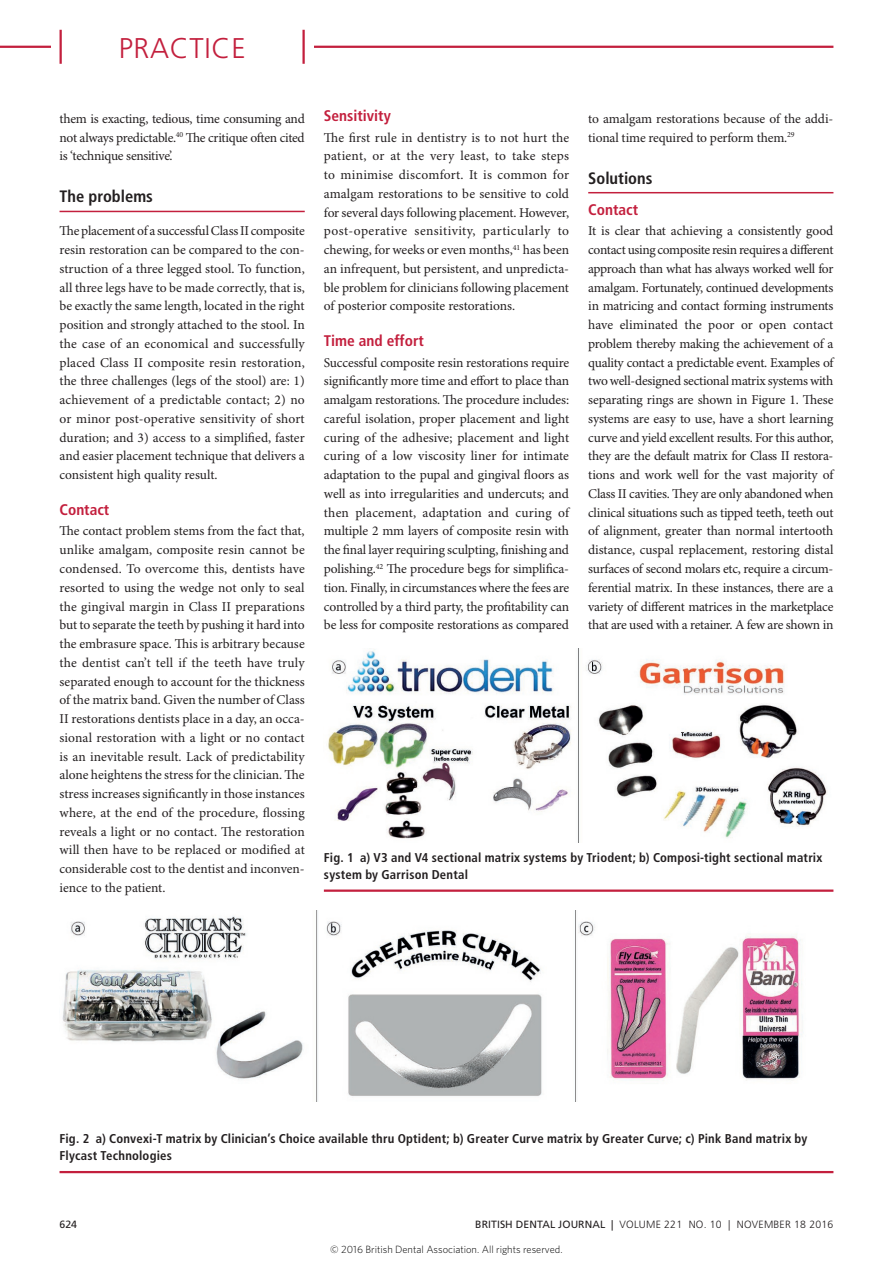
<style>
.page{position:relative;width:893px;height:1263px;background:#fff}
.page>*{position:absolute;margin:0;border:0;box-sizing:border-box;transform-origin:0 0}
.t1{font:28.5px "Frutiger LT Std Light 3";letter-spacing:.025em;color:#c31f3d}
.crosshead_1{font:700 condensed 16.5px "Frutiger LT Std";color:#231f20}
.crosshead_2{font:700 condensed 15.3px "Frutiger LT Std";color:#c31f3d}
.body_fullout{font:13.5px/18.8px "Minion Pro";letter-spacing:-.01em;color:#231f20;text-align:justify}
.body{font:13.5px/18.8px "Minion Pro";letter-spacing:-.02em;color:#231f20;text-align:justify}
.table_fig_caption{font:700 condensed 12.75px/16.5px "Frutiger LT Std";letter-spacing:.015em;color:#231f20}
.page_footer{font:300 10.5px "Frutiger LT Std";letter-spacing:.02em;color:#231f20}
.t2{font:300 10.5px "Whitney";color:#000}
.page_footer-2{font:10.5px "Frutiger LT Std";color:#231f20}
.s1{font-weight:400}
</style>
<div class="page">
<hr style="left:60px;top:211px;width:245px;height:1px;background:#c31f3d">
<hr style="left:588px;top:192px;width:245px;height:1px;background:#c31f3d">
<hr style="left:60px;top:1171px;width:773px;height:2px;background:#c31f3d">
<img style="left:62px;top:910px;width:741px;height:192px">
<hr style="left:324px;top:889px;width:509px;height:3px;background:#c31f3d">
<img style="left:328px;top:648px;width:499px;height:194px">
<hr style="left:0;top:46px;width:833px;height:2px;background:#c31f3d">
<div style="left:51px;top:30px;width:262px;height:34px;background:#fff"></div>
<hr style="left:302px;top:30px;width:3px;height:34px;background:#c31f3d">
<hr style="left:60px;top:30px;width:2px;height:34px;background:#c31f3d">
<h1 class="t1" style="left:119px;top:32px;width:128px">PRACTICE</h1>
<p class="body" style="left:60px;top:110px;width:247px">them is exacting, tedious, time consuming and not always predictable.<sup>40</sup> The critique often cited is ‘technique sensitive’.</p>
<p class="crosshead_1" style="left:60px;top:187px;width:95px">The problems</p>
<p class="body_fullout" style="left:60px;top:222px;width:247px">The placement of a successful Class II composite resin restoration can be compared to the con&shy;struction of a three legged stool. To function, all three legs have to be made correctly, that is, be exactly the same length, located in the right position and strongly attached to the stool. In the case of an economical and successfully placed Class II composite resin restoration, the three challenges (legs of the stool) are: 1) achievement of a predictable contact; 2) no or minor post-operative sensitivity of short duration; and 3) access to a simplified, faster and easier placement technique that delivers a consistent high quality result.</p>
<p class="crosshead_2" style="left:60px;top:501px;width:51px">Contact</p>
<p class="body_fullout" style="left:60px;top:522px;width:247px">The contact problem stems from the fact that, unlike amalgam, composite resin cannot be condensed. To overcome this, dentists have resorted to using the wedge not only to seal the gingival margin in Class II preparations but to separate the teeth by pushing it hard into the embrasure space. This is arbitrary because the dentist can’t tell if the teeth have truly separated enough to account for the thickness of the matrix band. Given the number of Class II restorations dentists place in a day, an occa&shy;sional restoration with a light or no contact is an inevitable result. Lack of predictability alone heightens the stress for the clinician. The stress increases significantly in those instances where, at the end of the procedure, flossing reveals a light or no contact. The restoration will then have to be replaced or modified at considerable cost to the dentist and inconven&shy;ience to the patient.</p>
<p class="crosshead_2" style="left:324px;top:107px;width:68px">Sensitivity</p>
<p class="body_fullout" style="left:324px;top:129px;width:247px">The first rule in dentistry is to not hurt the patient, or at the very least, to take steps to minimise discomfort. It is common for amalgam restorations to be sensitive to cold for several days following placement. However, post-operative sensitivity, particularly to chewing, for weeks or even months,<sup>41</sup> has been an infrequent, but persistent, and unpredicta&shy;ble problem for clinicians following placement of posterior composite restorations.</p>
<p class="crosshead_2" style="left:324px;top:332px;width:101px">Time and effort</p>
<p class="body_fullout" style="left:324px;top:354px;width:247px">Successful composite resin restorations require significantly more time and effort to place than amalgam restorations. The procedure includes: careful isolation, proper placement and light curing of the adhesive; placement and light curing of a low viscosity liner for intimate adaptation to the pupal and gingival floors as well as into irregularities and undercuts; and then placement, adaptation and curing of multiple 2 mm layers of composite resin with the final layer requiring sculpting, finishing and polishing.<sup>42</sup> The procedure begs for simplifica&shy;tion. Finally, in circumstances where the fees are controlled by a third party, the profitability can be less for composite restorations as compared</p>
<p class="body_fullout" style="left:588px;top:110px;width:247px">to amalgam restorations because of the addi&shy;tional time required to perform them.<sup>29</sup></p>
<p class="crosshead_1" style="left:588px;top:168px;width:66px">Solutions</p>
<p class="crosshead_2" style="left:588px;top:201px;width:51px">Contact</p>
<p class="body_fullout" style="left:588px;top:222px;width:247px">It is clear that achieving a consistently good contact using composite resin requires a different approach than what has always worked well for amalgam. Fortunately, continued developments in matricing and contact forming instruments have eliminated the poor or open contact problem thereby making the achievement of a quality contact a predictable event. Examples of two well-designed sectional matrix systems with separating rings are shown in Figure 1. These systems are easy to use, have a short learning curve and yield excellent results. For this author, they are the default matrix for Class II restora&shy;tions and work well for the vast majority of Class II cavities. They are only abandoned when clinical situations such as tipped teeth, teeth out of alignment, greater than normal intertooth distance, cuspal replacement, restoring distal surfaces of second molars etc, require a circum&shy;ferential matrix. In these instances, there are a variety of different matrices in the marketplace that are used with a retainer. A few are shown in</p>
<p class="table_fig_caption" style="left:324px;top:849px;width:500px">Fig. 1 a) V3 and V4 sectional matrix systems by Triodent; b) Composi-tight sectional matrix system by Garrison Dental</p>
<p class="table_fig_caption" style="left:60px;top:1131px;width:749px">Fig. 2 a) Convexi‑T matrix by Clinician’s Choice available thru Optident; b) Greater Curve matrix by Greater Curve; c) Pink Band matrix by<br>Flycast Technologies</p>
<p class="page_footer-2" style="left:60px;top:1218px;width:19px">624</p>
<p class="page_footer" style="left:475px;top:1219px;width:360px"><span class="s1">BRITISH DENTAL JOURNAL |</span> VOLUME 221 NO. 10 | NOVEMBER 18 2016</p>
<p class="t2" style="left:330px;top:1243px;width:234px">© 2016 British Dental Association. All rights reserved.</p>
</div>
